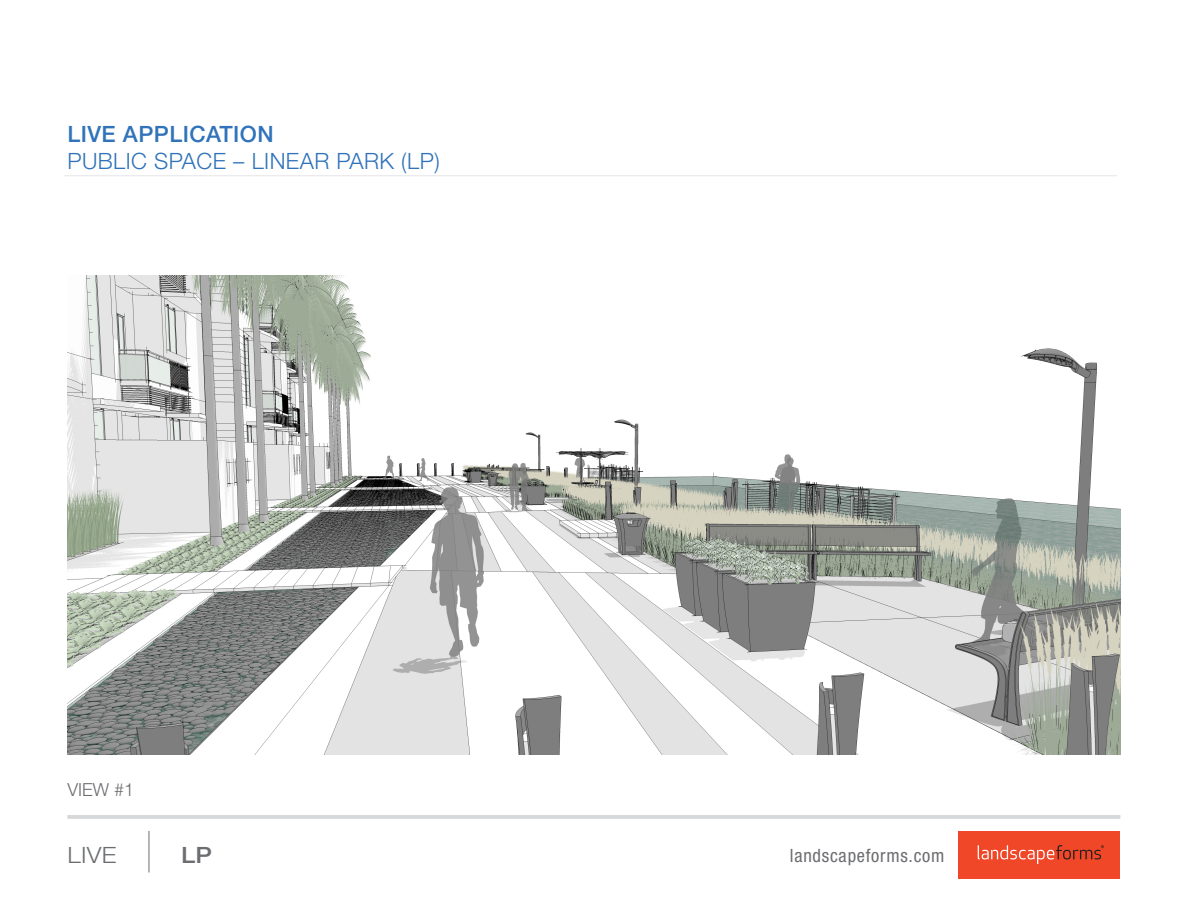
<style>
.page{position:relative;width:1188px;height:918px;background:#fff}
.page>*{position:absolute;margin:0;border:0;box-sizing:border-box;transform-origin:0 0}
.t1{font:300 22.5px/27px "Helvetica Neue LT Std";letter-spacing:.02em;color:#3073ba}
.t2{font:300 22.5px "Helvetica Neue LT Std";color:#6c6d70;scale:1.1 1}
.t3{font:500 22.5px "Helvetica Neue LT Std";color:#6c6d70;scale:1.1 1}
.t4{font:condensed 18.3px "Helvetica Neue";letter-spacing:.04em;color:#6c6d70}
.t5{font:300 18px "Helvetica Neue LT Std";color:#6c6d70}
.s1{font-weight:500}
</style>
<div class="page">
<hr style="left:149px;top:831px;width:1px;height:42px;background:#6c6d70">
<hr style="left:67px;top:815px;width:1053px;height:4px;background:#d6d7d9">
<div style="left:958px;top:831px;width:162px;height:47px;background:#ef4727"></div>
<svg style="left:978px;top:845px;width:126px;height:19px"></svg>
<img style="left:68px;top:275px;width:1052px;height:480px">
<hr style="left:64px;top:176px;width:1053px;height:1px;background:#e5e5e7">
<p class="t1" style="left:67px;top:120px;width:374px"><span class="s1">LIVE APPLICATION<br></span>PUBLIC SPACE – LINEAR PARK (LP)</p>
<p class="t5" style="left:68px;top:779px;width:68px">VIEW #1</p>
<p class="t2" style="left:68px;top:841px;width:46px">LIVE</p>
<p class="t3" style="left:181px;top:841px;width:30px">LP</p>
<p class="t4" style="left:790px;top:845px;width:156px">landscapeforms.com</p>
</div>
